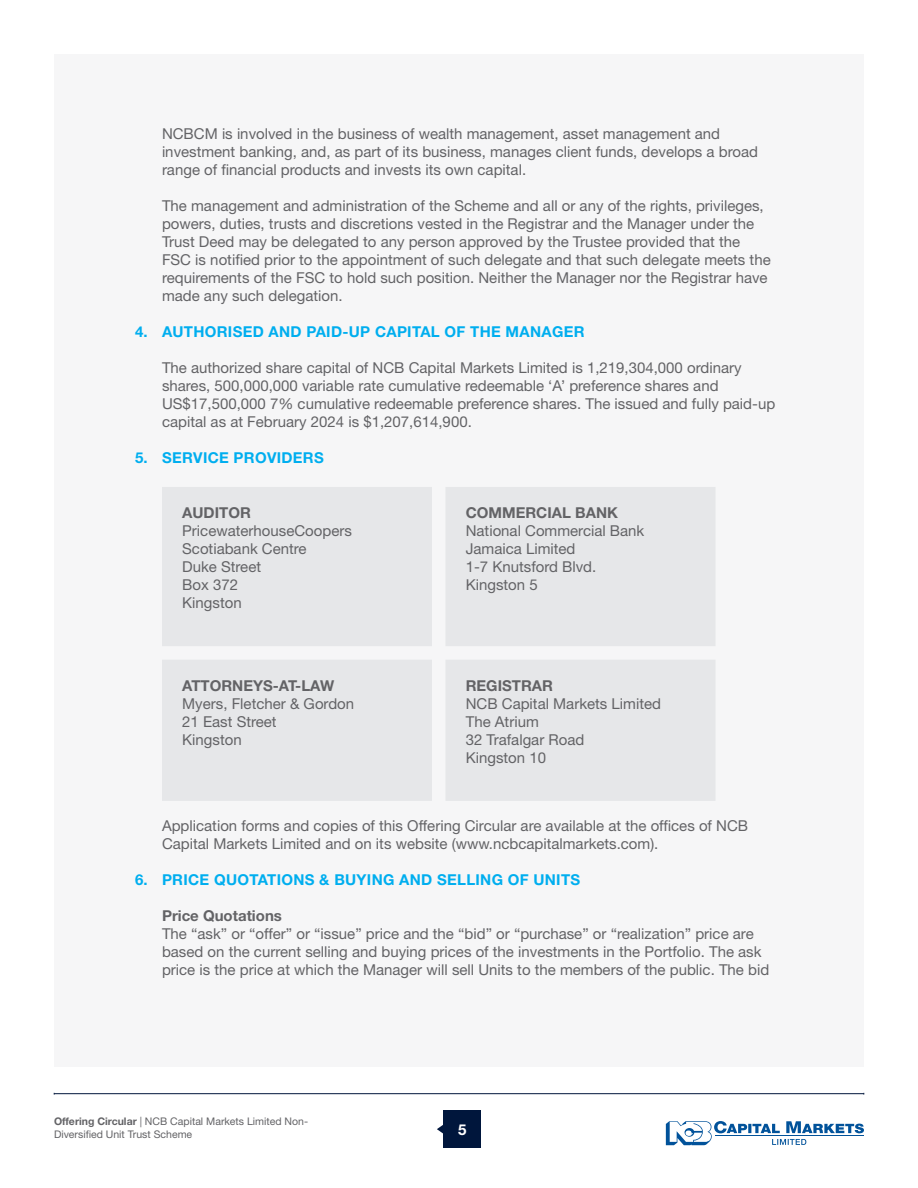
<style>
.page{position:relative;width:918px;height:1188px;background:#fff}
.page>*{position:absolute;margin:0;border:0;box-sizing:border-box;transform-origin:0 0}
.t1{font:15px/18px "Helvetica Neue LT Std";color:#636366}
.t2{font:700 15px "Helvetica Neue LT Std";letter-spacing:.02em;color:#00aeef}
.t3{font:700 15px "Helvetica Neue LT Std";color:#636366}
.t4{font:700 15px "Helvetica Neue LT Std";color:#fff}
.t5{font:10.5px/12.6px "Helvetica Neue LT Std";color:#636366}
.s1{font-weight:700}
</style>
<div class="page">
<div style="left:54px;top:54px;width:810px;height:1012px;background:#f6f6f7"></div>
<div style="left:162px;top:487px;width:553px;height:314px;background:#e6e7e9"></div>
<svg style="left:666px;top:1121px;width:198px;height:24px"></svg>
<hr style="left:715px;top:1136px;width:149px;height:1px;background:#01529a">
<hr style="left:54px;top:1093px;width:810px;height:1px;background:#00163c">
<div style="left:443px;top:1110px;width:38px;height:38px;background:#00163c"></div>
<svg style="left:437px;top:1125px;width:6px;height:9px"></svg>
<p class="t1" style="left:162px;top:124px;width:598px">NCBCM is involved in the business of wealth management, asset management and investment banking, and, as part of its business, manages client funds, develops a broad range of financial products and invests its own capital.</p>
<p class="t1" style="left:162px;top:196px;width:610px">The management and administration of the Scheme and all or any of the rights, privileges, powers, duties, trusts and discretions vested in the Registrar and the Manager under the Trust Deed may be delegated to any person approved by the Trustee provided that the FSC is notified prior to the appointment of such delegate and that such delegate meets the requirements of the FSC to hold such position. Neither the Manager nor the Registrar have made any such delegation.</p>
<p class="t2" style="left:135px;top:322px;width:451px">4. AUTHORISED AND PAID-UP CAPITAL OF THE MANAGER</p>
<p class="t1" style="left:162px;top:358px;width:615px">The authorized share capital of NCB Capital Markets Limited is 1,219,304,000 ordinary shares, 500,000,000 variable rate cumulative redeemable ‘A’ preference shares and US$17,500,000 7% cumulative redeemable preference shares. The issued and fully paid-up capital as at February 2024 is $1,207,614,900.</p>
<p class="t2" style="left:135px;top:448px;width:190px">5. SERVICE PROVIDERS</p>
<p class="t3" style="left:182px;top:503px;width:70px">AUDITOR</p>
<p class="t1" style="left:182px;top:521px;width:171px">PricewaterhouseCoopers</p>
<p class="t1" style="left:182px;top:539px;width:126px">Scotiabank Centre</p>
<p class="t1" style="left:182px;top:557px;width:80px">Duke Street</p>
<p class="t1" style="left:182px;top:575px;width:57px">Box 372</p>
<p class="t1" style="left:182px;top:593px;width:61px">Kingston</p>
<p class="t3" style="left:182px;top:676px;width:154px">ATTORNEYS-AT-LAW</p>
<p class="t1" style="left:182px;top:694px;width:173px">Myers, Fletcher &amp; Gordon</p>
<p class="t1" style="left:182px;top:712px;width:96px">21 East Street</p>
<p class="t1" style="left:182px;top:730px;width:61px">Kingston</p>
<p class="t3" style="left:466px;top:503px;width:154px">COMMERCIAL BANK</p>
<p class="t1" style="left:466px;top:521px;width:180px">National Commercial Bank<br>Jamaica Limited</p>
<p class="t1" style="left:466px;top:557px;width:132px">1-7 Knutsford Blvd.</p>
<p class="t1" style="left:466px;top:575px;width:73px">Kingston 5</p>
<p class="t3" style="left:466px;top:676px;width:89px">REGISTRAR</p>
<p class="t1" style="left:466px;top:694px;width:197px">NCB Capital Markets Limited</p>
<p class="t1" style="left:466px;top:712px;width:75px">The Atrium</p>
<p class="t1" style="left:466px;top:730px;width:120px">32 Trafalgar Road</p>
<p class="t1" style="left:466px;top:748px;width:82px">Kingston 10</p>
<p class="t1" style="left:162px;top:816px;width:588px">Application forms and copies of this Offering Circular are available at the offices of NCB<br>Capital Markets Limited and on its website (www.ncbcapitalmarkets.com).</p>
<p class="t2" style="left:135px;top:870px;width:447px">6. PRICE QUOTATIONS &amp; BUYING AND SELLING OF UNITS</p>
<p class="t3" style="left:162px;top:906px;width:121px">Price Quotations</p>
<p class="t1" style="left:162px;top:924px;width:609px">The “ask” or “offer” or “issue” price and the “bid” or “purchase” or “realization” price are based on the current selling and buying prices of the investments in the Portfolio. The ask price is the price at which the Manager will sell Units to the members of the public. The bid</p>
<p class="t5" style="left:54px;top:1115px;width:256px"><span class="s1">Offering Circular</span> | NCB Capital Markets Limited Non-<br>Diversified Unit Trust Scheme</p>
<p class="t4" style="left:458px;top:1120px;width:10px">5</p>
</div>
